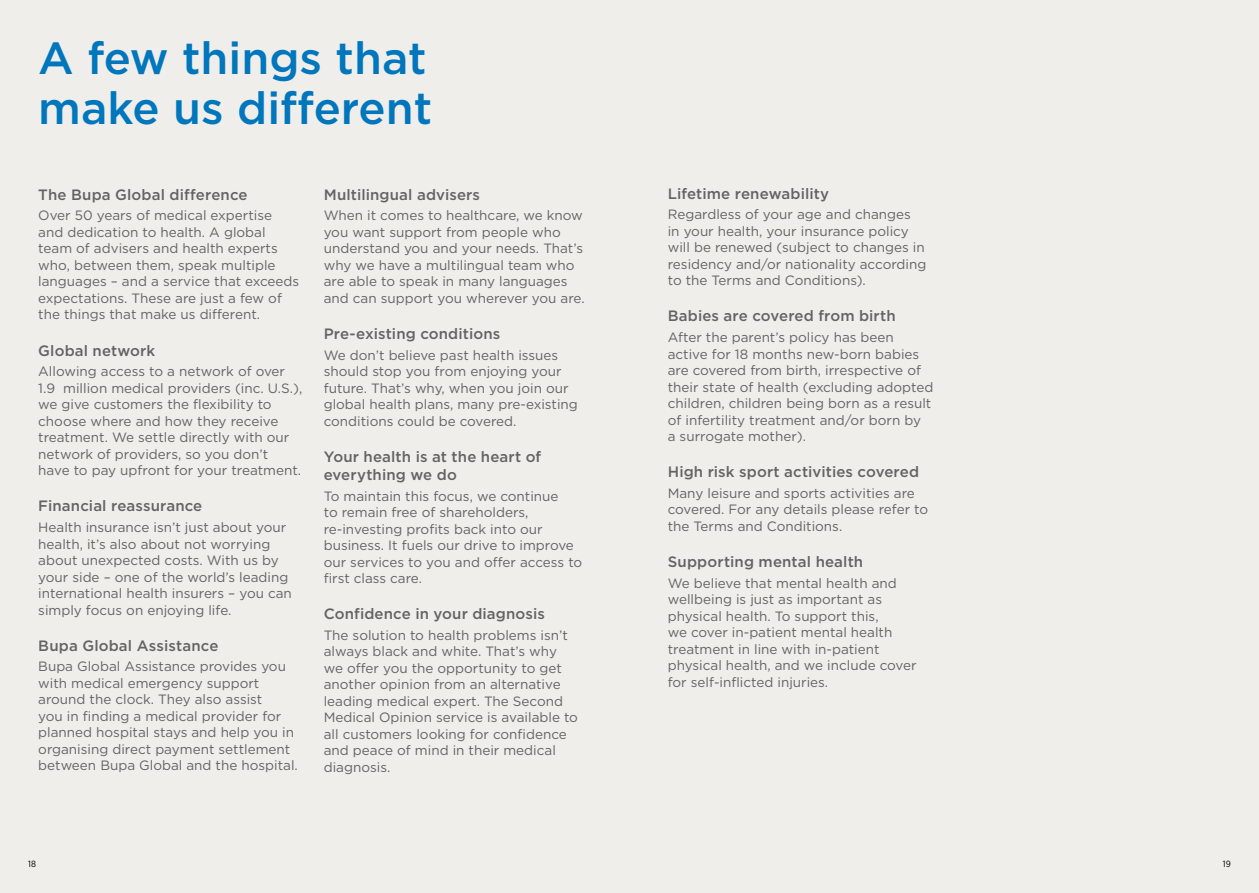
<style>
.page{position:relative;width:1259px;height:893px;background:#f0eeea}
.page>*{position:absolute;margin:0;border:0;box-sizing:border-box;transform-origin:0 0}
.t1{font:500 45px/49.5px "Gotham";color:#0076bd}
.t2{font:500 15px/18px "Gotham";letter-spacing:.01em;color:#646363}
.t3{font:13.5px/16.5px "Gotham";color:#646363}
.t4{font:9px "Gotham Narrow";color:#000}
</style>
<div class="page">
<h1 class="t1" style="left:38px;top:33px;width:395px">A few things that make us different</h1>
<p class="t2" style="left:38px;top:185px;width:211px">The Bupa Global difference</p>
<p class="t3" style="left:38px;top:207px;width:262px">Over 50 years of medical expertise and dedication to health. A global team of advisers and health experts who, between them, speak multiple languages – and a service that exceeds expectations. These are just a few of the things that make us different.</p>
<p class="t2" style="left:38px;top:341px;width:118px">Global network</p>
<p class="t3" style="left:38px;top:363px;width:265px">Allowing access to a network of over 1.9 million medical providers (inc. U.S.), we give customers the flexibility to choose where and how they receive treatment. We settle directly with our network of providers, so you don’t have to pay upfront for your treatment.</p>
<p class="t2" style="left:38px;top:497px;width:166px">Financial reassurance</p>
<p class="t3" style="left:38px;top:519px;width:255px">Health insurance isn’t just about your health, it’s also about not worrying about unexpected costs. With us by your side – one of the world’s leading international health insurers – you can simply focus on enjoying life.</p>
<p class="t2" style="left:38px;top:636px;width:182px">Bupa Global Assistance</p>
<p class="t3" style="left:38px;top:658px;width:261px">Bupa Global Assistance provides you with medical emergency support around the clock. They also assist<br>you in finding a medical provider for planned hospital stays and help you in organising direct payment settlement between Bupa Global and the hospital.</p>
<p class="t2" style="left:324px;top:185px;width:158px">Multilingual advisers</p>
<p class="t3" style="left:324px;top:207px;width:262px">When it comes to healthcare, we know you want support from people who understand you and your needs. That’s why we have a multilingual team who are able to speak in many languages and can support you wherever you are.</p>
<p class="t2" style="left:324px;top:324px;width:178px">Pre-existing conditions</p>
<p class="t3" style="left:324px;top:346px;width:256px">We don’t believe past health issues should stop you from enjoying your future. That’s why, when you join our global health plans, many pre-existing conditions could be covered.</p>
<p class="t2" style="left:324px;top:447px;width:219px">Your health is at the heart of everything we do</p>
<p class="t3" style="left:324px;top:487px;width:260px">To maintain this focus, we continue<br>to remain free of shareholders, re-investing profits back into our business. It fuels our drive to improve our services to you and offer access to first class care.</p>
<p class="t2" style="left:324px;top:604px;width:223px">Confidence in your diagnosis</p>
<p class="t3" style="left:324px;top:626px;width:256px">The solution to health problems isn’t always black and white. That’s why we offer you the opportunity to get another opinion from an alternative leading medical expert. The Second Medical Opinion service is available to all customers looking for confidence and peace of mind in their medical diagnosis.</p>
<p class="t2" style="left:668px;top:184px;width:163px">Lifetime renewability</p>
<p class="t3" style="left:668px;top:206px;width:260px">Regardless of your age and changes<br>in your health, your insurance policy will be renewed (subject to changes in residency and/or nationality according to the Terms and Conditions).</p>
<p class="t2" style="left:668px;top:307px;width:229px">Babies are covered from birth</p>
<p class="t3" style="left:668px;top:329px;width:267px">After the parent’s policy has been active for 18 months new-born babies are covered from birth, irrespective of their state of health (excluding adopted children, children being born as a result of infertility treatment and/or born by<br>a surrogate mother).</p>
<p class="t2" style="left:668px;top:463px;width:253px">High risk sport activities covered</p>
<p class="t3" style="left:668px;top:485px;width:262px">Many leisure and sports activities are covered. For any details please refer to the Terms and Conditions.</p>
<p class="t2" style="left:668px;top:552px;width:197px">Supporting mental health</p>
<p class="t3" style="left:668px;top:574px;width:250px">We believe that mental health and wellbeing is just as important as physical health. To support this,<br>we cover in-patient mental health treatment in line with in-patient physical health, and we include cover for self-inflicted injuries.</p>
<p class="t4" style="left:28px;top:858px;width:10px">18</p>
<p class="t4" style="left:1222px;top:858px;width:10px">19</p>
</div>
